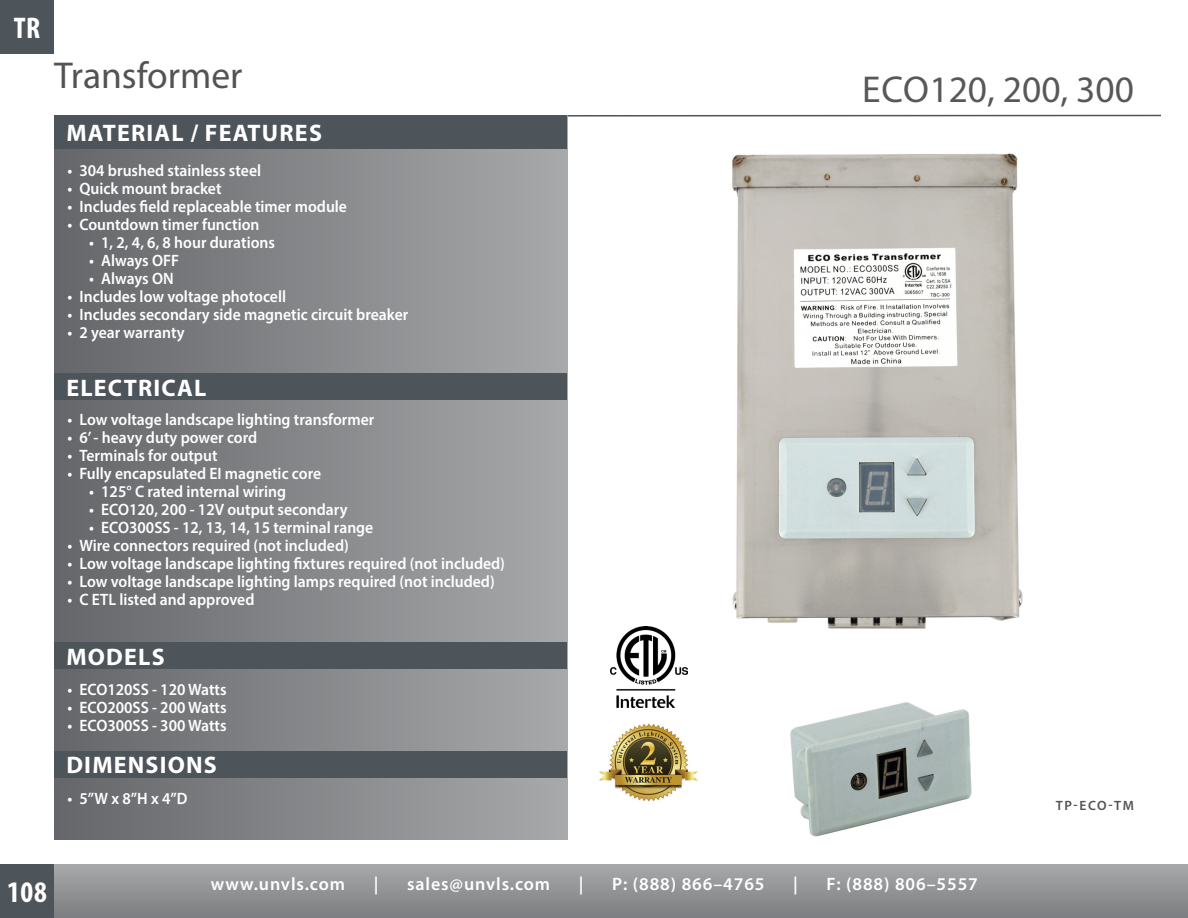
<style>
.page{position:relative;width:1188px;height:918px;background:#fff}
.page>*{position:absolute;margin:0;border:0;box-sizing:border-box;transform-origin:0 0}
.Product_number_large{font:37.5px "Myriad Pro";color:#57585a}
.Product_Type{font:37.5px "Myriad Pro";color:#535355}
.Corners{font:700 condensed 30px "Myriad Pro";color:#fff}
.t1{font:700 24px "Myriad Pro";letter-spacing:.05em;color:#fff}
.t2{font:600 18px "Myriad Pro";letter-spacing:.05em;color:#fff}
.t3{font:600 16.5px "Myriad Pro";color:#fff;scale:.95 1}
.product_code{font:600 13.5px "Myriad Pro";letter-spacing:.12em;color:#535355}
</style>
<div class="page">
<div style="left:0;top:864px;width:1188px;height:54px;background:linear-gradient(to bottom,#a7a9ab,#7d7e81)"></div>
<svg style="left:567px;top:114px;width:594px;height:4px"></svg>
<div style="left:54px;top:115px;width:513px;height:725px;background:linear-gradient(to right,#656669,#a7a9ab)"></div>
<div style="left:54px;top:751px;width:513px;height:27px;background:#4d545a"></div>
<div style="left:54px;top:642px;width:513px;height:27px;background:#4d545a"></div>
<div style="left:54px;top:115px;width:513px;height:34px;background:#4d545a"></div>
<div style="left:54px;top:373px;width:513px;height:27px;background:#4d545a"></div>
<img style="left:732px;top:153px;width:291px;height:476px">
<img style="left:790px;top:702px;width:182px;height:135px">
<img style="left:610px;top:626px;width:77px;height:81px">
<img style="left:599px;top:723px;width:99px;height:79px">
<div style="left:0;top:0;width:54px;height:54px;background:#4d545a"></div>
<div style="left:0;top:864px;width:54px;height:54px;background:#4d545a"></div>
<p class="Corners" style="left:14px;top:10px;width:28px">TR</p>
<p class="Product_Type" style="left:54px;top:53px;width:190px">Transformer</p>
<h3 class="t1" style="left:66px;top:117px;width:257px">MATERIAL / FEATURES</h3>
<p class="t3" style="left:68px;top:160px;width:205px">• 304 brushed stainless steel</p>
<p class="t3" style="left:68px;top:178px;width:164px">• Quick mount bracket</p>
<p class="t3" style="left:68px;top:196px;width:296px">• Includes field replaceable timer module</p>
<p class="t3" style="left:68px;top:214px;width:204px">• Countdown timer function</p>
<p class="t3" style="left:89px;top:232px;width:197px">• 1, 2, 4, 6, 8 hour durations</p>
<p class="t3" style="left:89px;top:250px;width:96px">• Always OFF</p>
<p class="t3" style="left:89px;top:268px;width:90px">• Always ON</p>
<p class="t3" style="left:68px;top:286px;width:232px">• Includes low voltage photocell</p>
<p class="t3" style="left:68px;top:304px;width:360px">• Includes secondary side magnetic circuit breaker</p>
<p class="t3" style="left:68px;top:322px;width:125px">• 2 year warranty</p>
<h3 class="t1" style="left:66px;top:372px;width:142px">ELECTRICAL</h3>
<p class="t3" style="left:68px;top:409px;width:325px">• Low voltage landscape lighting transformer</p>
<p class="t3" style="left:68px;top:427px;width:201px">• 6’ - heavy duty power cord</p>
<p class="t3" style="left:68px;top:445px;width:159px">• Terminals for output</p>
<p class="t3" style="left:68px;top:463px;width:269px">• Fully encapsulated EI magnetic core</p>
<p class="t3" style="left:89px;top:481px;width:209px">• 125° C rated internal wiring</p>
<p class="t3" style="left:89px;top:499px;width:274px">• ECO120, 200 - 12V output secondary</p>
<p class="t3" style="left:89px;top:517px;width:301px">• ECO300SS - 12, 13, 14, 15 terminal range</p>
<p class="t3" style="left:68px;top:535px;width:298px">• Wire connectors required (not included)</p>
<p class="t3" style="left:68px;top:553px;width:462px">• Low voltage landscape lighting fixtures required (not included)</p>
<p class="t3" style="left:68px;top:571px;width:451px">• Low voltage landscape lighting lamps required (not included)</p>
<p class="t3" style="left:68px;top:589px;width:198px">• C ETL listed and approved</p>
<h3 class="t1" style="left:66px;top:642px;width:100px">MODELS</h3>
<p class="t3" style="left:68px;top:679px;width:169px">• ECO120SS - 120 Watts</p>
<p class="t3" style="left:68px;top:697px;width:169px">• ECO200SS - 200 Watts</p>
<p class="t3" style="left:68px;top:715px;width:169px">• ECO300SS - 300 Watts</p>
<h3 class="t1" style="left:66px;top:749px;width:152px">DIMENSIONS</h3>
<p class="t3" style="left:68px;top:788px;width:128px">• 5”W x 8”H x 4”D</p>
<p class="Product_number_large" style="left:862px;top:66px;width:273px">ECO120, 200, 300</p>
<p class="product_code" style="left:1056px;top:796px;width:80px">TP-ECO-TM</p>
<p class="Corners" style="left:7px;top:874px;width:41px">108</p>
<p class="t2" style="left:211px;top:873px;width:136px">www.unvls.com</p>
<p class="t2" style="left:374px;top:873px;width:6px">|</p>
<p class="t2" style="left:407px;top:873px;width:145px">sales@unvls.com</p>
<p class="t2" style="left:579px;top:873px;width:6px">|</p>
<p class="t2" style="left:612px;top:873px;width:154px">P: (888) 866–4765</p>
<p class="t2" style="left:793px;top:873px;width:6px">|</p>
<p class="t2" style="left:827px;top:873px;width:153px">F: (888) 806–5557</p>
</div>
